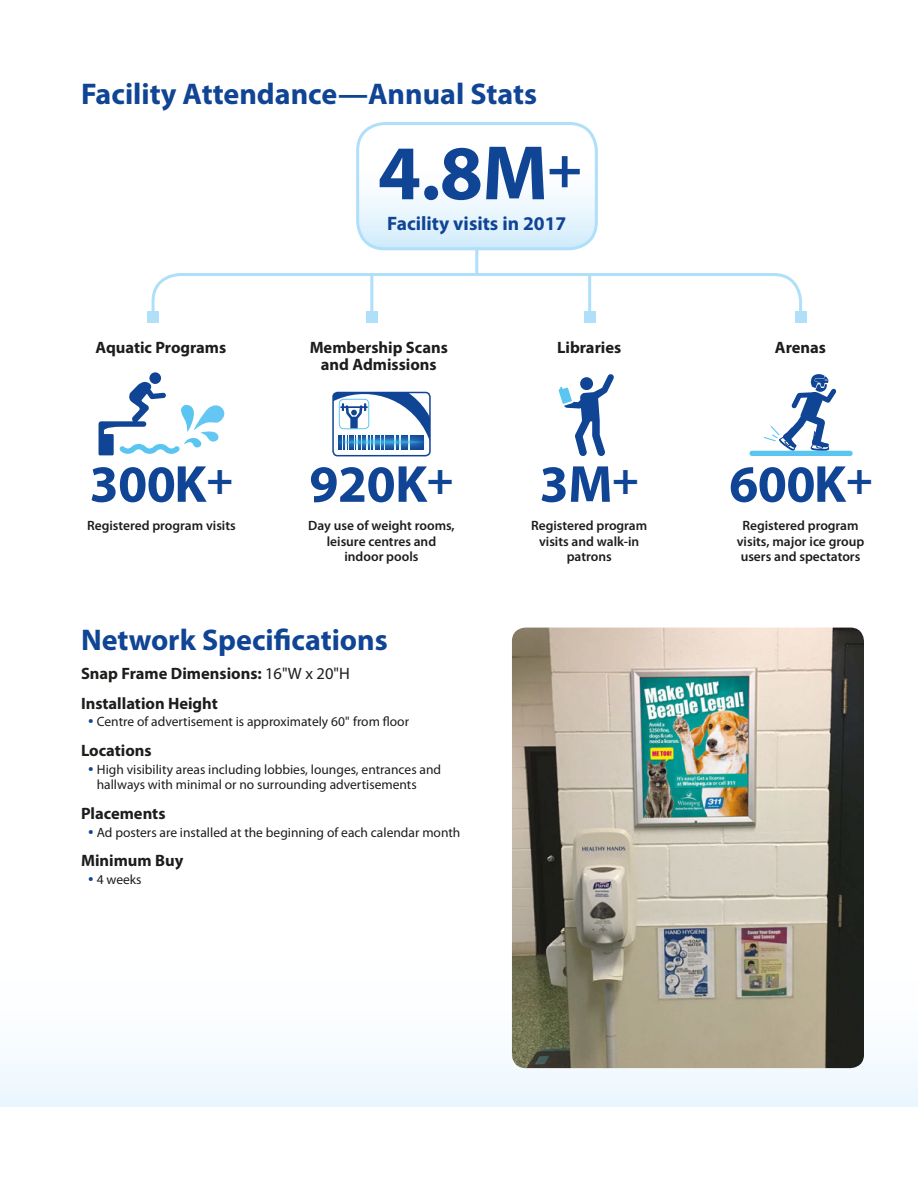
<style>
.page{position:relative;width:918px;height:1188px;background:#fff}
.page>*{position:absolute;margin:0;border:0;box-sizing:border-box;transform-origin:0 0}
.t1{font:700 77.85px "Myriad Pro";color:#104494}
.t2{font:700 52.5px "Myriad Pro";letter-spacing:-.01em;color:#104494}
.t3{font:700 30px "Myriad Pro";color:#104494}
.t4{font:700 19.5px "Myriad Pro";color:#104494}
.t5{font:700 16.5px/16.5px "Myriad Pro";color:#1d1d1b;text-align:center}
.t6{font:13.5px/15.8px "Myriad Pro";color:#1d1d1b}
.t7{font:600 13.5px/15.8px "Myriad Pro";color:#1d1d1b;text-align:center}
.s1{font-size:45px}
.s2{font-weight:400}
</style>
<div class="page">
<div style="left:0;top:798px;width:918px;height:309px;background:linear-gradient(to bottom,#fff,#f3fafe)"></div>
<div style="left:358px;top:164px;width:238px;height:85px;background:linear-gradient(to bottom,#fff,#d7eefc)"></div>
<div style="left:356px;top:122px;width:242px;height:128px;border:3px solid #afdff9;border-radius:27px"></div>
<div style="left:750px;top:451px;width:103px;height:5px;background:#5bc5f2;border-radius:3px"></div>
<svg style="left:764px;top:374px;width:72px;height:77px"></svg>
<div style="left:149px;top:372px;width:12px;height:12px;background:#104494;border-radius:50%"></div>
<svg style="left:99px;top:382px;width:126px;height:73px"></svg>
<svg style="left:333px;top:392px;width:97px;height:64px"></svg>
<div style="left:332px;top:432px;width:99px;height:20px;background:#5bc5f2;opacity:.75"></div>
<svg style="left:338px;top:439px;width:87px;height:6px"></svg>
<hr style="left:338px;top:441px;width:87px;height:2px;background:#5bc5f2;border-radius:50%">
<svg style="left:559px;top:374px;width:55px;height:82px"></svg>
<div style="left:580px;top:377px;width:13px;height:13px;background:#104494;border-radius:50%"></div>
<svg style="left:151px;top:272px;width:651px;height:39px"></svg>
<div style="left:795px;top:311px;width:12px;height:12px;background:#afdff9"></div>
<div style="left:147px;top:311px;width:12px;height:12px;background:#afdff9"></div>
<hr style="left:475px;top:249px;width:3px;height:24px;background:#afdff9">
<hr style="left:370px;top:274px;width:3px;height:43px;background:#afdff9">
<div style="left:366px;top:311px;width:12px;height:12px;background:#afdff9"></div>
<hr style="left:588px;top:274px;width:3px;height:43px;background:#afdff9">
<div style="left:584px;top:311px;width:12px;height:12px;background:#afdff9"></div>
<img style="left:512px;top:628px;width:352px;height:440px">
<svg style="left:89px;top:830px;width:4px;height:4px"></svg>
<svg style="left:89px;top:877px;width:4px;height:4px"></svg>
<h3 class="t3" style="left:81px;top:77px;width:458px">Facility Attendance—Annual Stats</h3>
<h1 class="t1" style="left:378px;top:129px;width:206px">4.8M<sup>+</sup></h1>
<h3 class="t4" style="left:387px;top:213px;width:181px">Facility visits in 2017</h3>
<p class="t5" style="left:95px;top:340px;width:132px">Aquatic Programs</p>
<p class="t5" style="left:310px;top:340px;width:140px">Membership Scans and Admissions</p>
<p class="t5" style="left:557px;top:340px;width:66px">Libraries</p>
<h2 class="t2" style="left:90px;top:455px;width:145px">300K<span class="s1">+</span></h2>
<h2 class="t2" style="left:309px;top:455px;width:146px">920K<span class="s1">+</span></h2>
<h2 class="t2" style="left:540px;top:455px;width:101px">3M<span class="s1">+</span></h2>
<p class="t7" style="left:87px;top:518px;width:150px">Registered program visits</p>
<p class="t7" style="left:308px;top:518px;width:148px">Day use of weight rooms, leisure centres and indoor pools</p>
<p class="t7" style="left:531px;top:518px;width:118px">Registered program visits and walk-in patrons</p>
<h3 class="t3" style="left:81px;top:623px;width:308px">Network Specifications</h3>
<p class="t5" style="left:81px;top:659px;width:270px;line-height:29.2px;text-align:left">Snap Frame Dimensions: <span class="s2">16"W x 20"H<br></span>Installation Height</p>
<p class="t6" style="left:97px;top:714px;width:314px">Centre of advertisement is approximately 60" from floor</p>
<p class="t5" style="left:81px;top:742px;width:72px">Locations</p>
<p class="t6" style="left:97px;top:762px;width:346px">High visibility areas including lobbies, lounges, entrances and hallways with minimal or no surrounding advertisements</p>
<p class="t5" style="left:81px;top:805px;width:86px">Placements</p>
<p class="t6" style="left:97px;top:824px;width:365px">Ad posters are installed at the beginning of each calendar month</p>
<p class="t5" style="left:81px;top:852px;width:104px">Minimum Buy</p>
<p class="t6" style="left:97px;top:872px;width:46px">4 weeks</p>
<p class="t5" style="left:775px;top:340px;width:53px">Arenas</p>
<h2 class="t2" style="left:729px;top:455px;width:145px">600K<span class="s1">+</span></h2>
<p class="t7" style="left:737px;top:518px;width:129px">Registered program visits, major ice group users and spectators</p>
</div>
